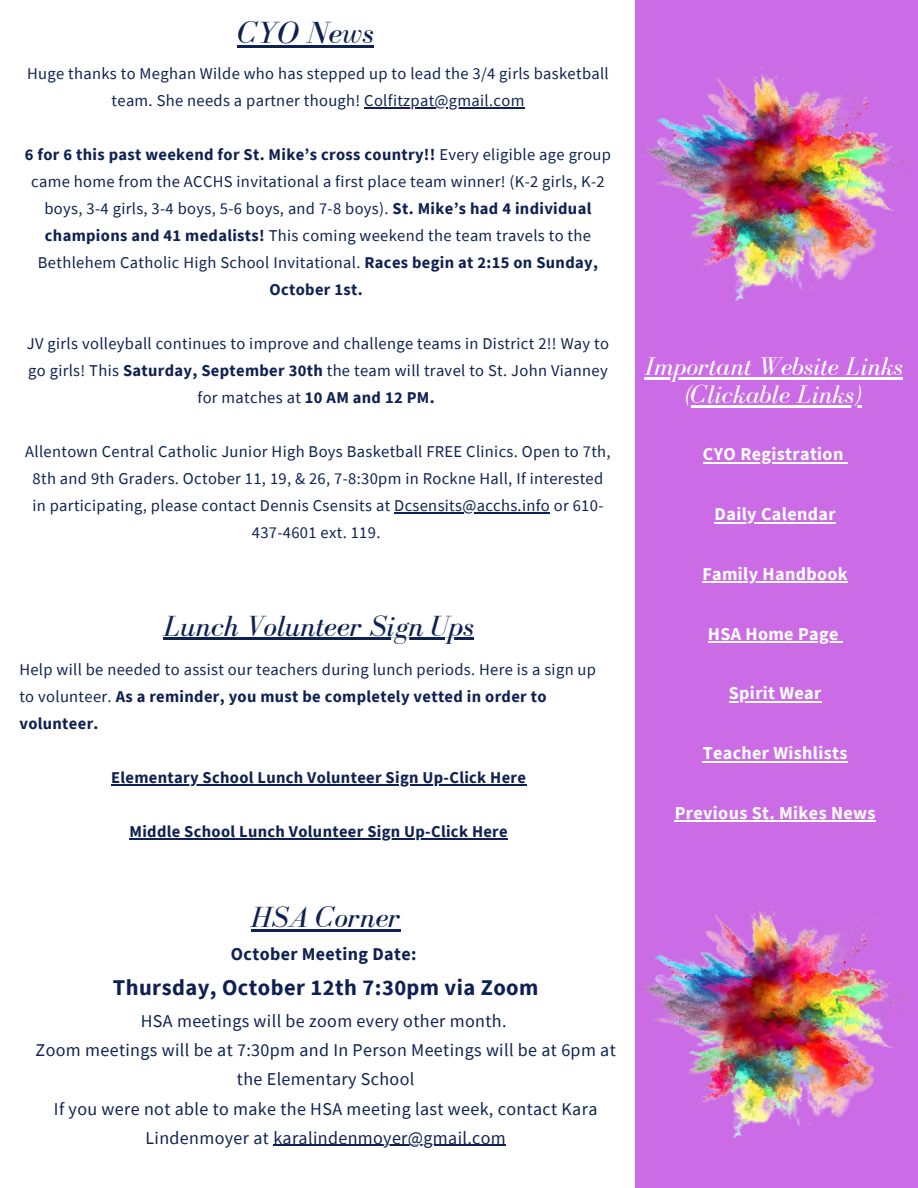
<style>
.page{position:relative;width:918px;height:1188px;background:#fff}
.page>*{position:absolute;margin:0;border:0;box-sizing:border-box;transform-origin:0 0}
.t1{font:italic 31.5px "Bodoni FLF";color:#0e2152}
.t2{font:italic 30px "Bodoni FLF";color:#0e2152}
.t3{font:italic 26.25px "Bodoni FLF";color:#fff}
.t4{font:700 22.5px "Source Sans Pro";letter-spacing:.02em;color:#0e2152}
.t5{font:700 18.15px "Source Sans Pro";letter-spacing:.02em;color:#fff}
.t6{font:18px/29.2px "Source Sans Pro";letter-spacing:.02em;color:#0e2152;text-align:center}
.t7{font:700 18px "Source Sans Pro";letter-spacing:.02em;color:#0e2152}
.t8{font:16.5px/27px "Source Sans Pro";letter-spacing:.02em;color:#0e2152;text-align:center}
.t9{font:700 16.5px "Source Sans Pro";letter-spacing:.02em;color:#0e2152}
.s1{font-weight:700}
</style>
<div class="page">
<div style="left:636px;top:0;width:282px;height:1188px;background:#cb6ce6"></div>
<img style="left:635px;top:893px;width:272px;height:262px">
<hr style="left:164px;top:638px;width:310px;height:2px;background:#0e2152">
<hr style="left:644px;top:377px;width:259px;height:2px;background:#fff">
<hr style="left:686px;top:405px;width:175px;height:3px;background:#fff">
<hr style="left:273px;top:1145px;width:233px;height:1px;background:#0e2152">
<hr style="left:703px;top:462px;width:141px;height:2px;background:#fff">
<hr style="left:715px;top:522px;width:121px;height:1px;background:#fff">
<hr style="left:702px;top:582px;width:146px;height:1px;background:#fff">
<hr style="left:708px;top:641px;width:131px;height:2px;background:#fff">
<hr style="left:729px;top:701px;width:93px;height:2px;background:#fff">
<hr style="left:703px;top:761px;width:145px;height:1px;background:#fff">
<hr style="left:675px;top:821px;width:201px;height:1px;background:#fff">
<hr style="left:237px;top:45px;width:137px;height:3px;background:#0e2152">
<hr style="left:111px;top:784px;width:415px;height:1px;background:#0e2152">
<hr style="left:129px;top:838px;width:379px;height:1px;background:#0e2152">
<hr style="left:251px;top:929px;width:149px;height:3px;background:#0e2152">
<img style="left:640px;top:66px;width:269px;height:235px">
<hr style="left:394px;top:512px;width:156px;height:2px;background:#0e2152">
<hr style="left:364px;top:107px;width:161px;height:2px;background:#0e2152">
<p class="t1" style="left:237px;top:16px;width:138px">CYO News</p>
<p class="t8" style="left:27px;top:60px;width:583px">Huge thanks to Meghan Wilde who has stepped up to lead the 3/4 girls basketball team. She needs a partner though! Colfitzpat@gmail.com</p>
<p class="t8" style="left:25px;top:141px;width:588px"><span class="s1">6 for 6 this past weekend for St. Mike’s cross country!!</span> Every eligible age group came home from the ACCHS invitational a first place team winner! (K-2 girls, K-2 boys, 3-4 girls, 3-4 boys, 5-6 boys, and 7-8 boys). <span class="s1">St. Mike’s had 4 individual champions and 41 medalists!</span> This coming weekend the team travels to the Bethlehem Catholic High School Invitational. <span class="s1">Races begin at 2:15 on Sunday, October 1st.</span></p>
<p class="t8" style="left:27px;top:330px;width:584px">JV girls volleyball continues to improve and challenge teams in District 2!! Way to go girls! This <span class="s1">Saturday, September 30th</span> the team will travel to St. John Vianney for matches at <span class="s1">10 AM and 12 PM.</span></p>
<p class="t8" style="left:25px;top:438px;width:587px">Allentown Central Catholic Junior High Boys Basketball FREE Clinics. Open to 7th, 8th and 9th Graders. October 11, 19, &amp; 26, 7-8:30pm in Rockne Hall, If interested in participating, please contact Dennis Csensits at Dcsensits@acchs.info or 610- 437-4601 ext. 119.</p>
<p class="t2" style="left:164px;top:609px;width:312px">Lunch Volunteer Sign Ups</p>
<p class="t8" style="left:19px;top:656px;width:578px;text-align:left">Help will be needed to assist our teachers during lunch periods. Here is a sign up to volunteer. <span class="s1">As a reminder, you must be completely vetted in order to volunteer.</span></p>
<p class="t9" style="left:111px;top:767px;width:416px">Elementary School Lunch Volunteer Sign Up-Click Here</p>
<p class="t9" style="left:129px;top:821px;width:380px">Middle School Lunch Volunteer Sign Up-Click Here</p>
<p class="t2" style="left:251px;top:901px;width:151px">HSA Corner</p>
<p class="t7" style="left:231px;top:943px;width:187px">October Meeting Date:</p>
<p class="t4" style="left:113px;top:973px;width:427px">Thursday, October 12th 7:30pm via Zoom</p>
<p class="t6" style="left:141px;top:1006px;width:367px">HSA meetings will be zoom every other month.</p>
<p class="t6" style="left:36px;top:1035px;width:582px">Zoom meetings will be at 7:30pm and In Person Meetings will be at 6pm at the Elementary School</p>
<p class="t6" style="left:54px;top:1093px;width:545px">If you were not able to make the HSA meeting last week, contact Kara<br>Lindenmoyer at karalindenmoyer@gmail.com</p>
<p class="t3" style="left:644px;top:352px;width:260px">Important Website Links</p>
<p class="t3" style="left:686px;top:380px;width:177px">(Clickable Links)</p>
<p class="t5" style="left:703px;top:442px;width:142px">CYO Registration</p>
<p class="t5" style="left:715px;top:502px;width:122px">Daily Calendar</p>
<p class="t5" style="left:702px;top:562px;width:147px">Family Handbook</p>
<p class="t5" style="left:708px;top:622px;width:132px">HSA Home Page</p>
<p class="t5" style="left:729px;top:681px;width:94px">Spirit Wear</p>
<p class="t5" style="left:703px;top:741px;width:146px">Teacher Wishlists</p>
<p class="t5" style="left:675px;top:801px;width:202px">Previous St. Mikes News</p>
</div>
